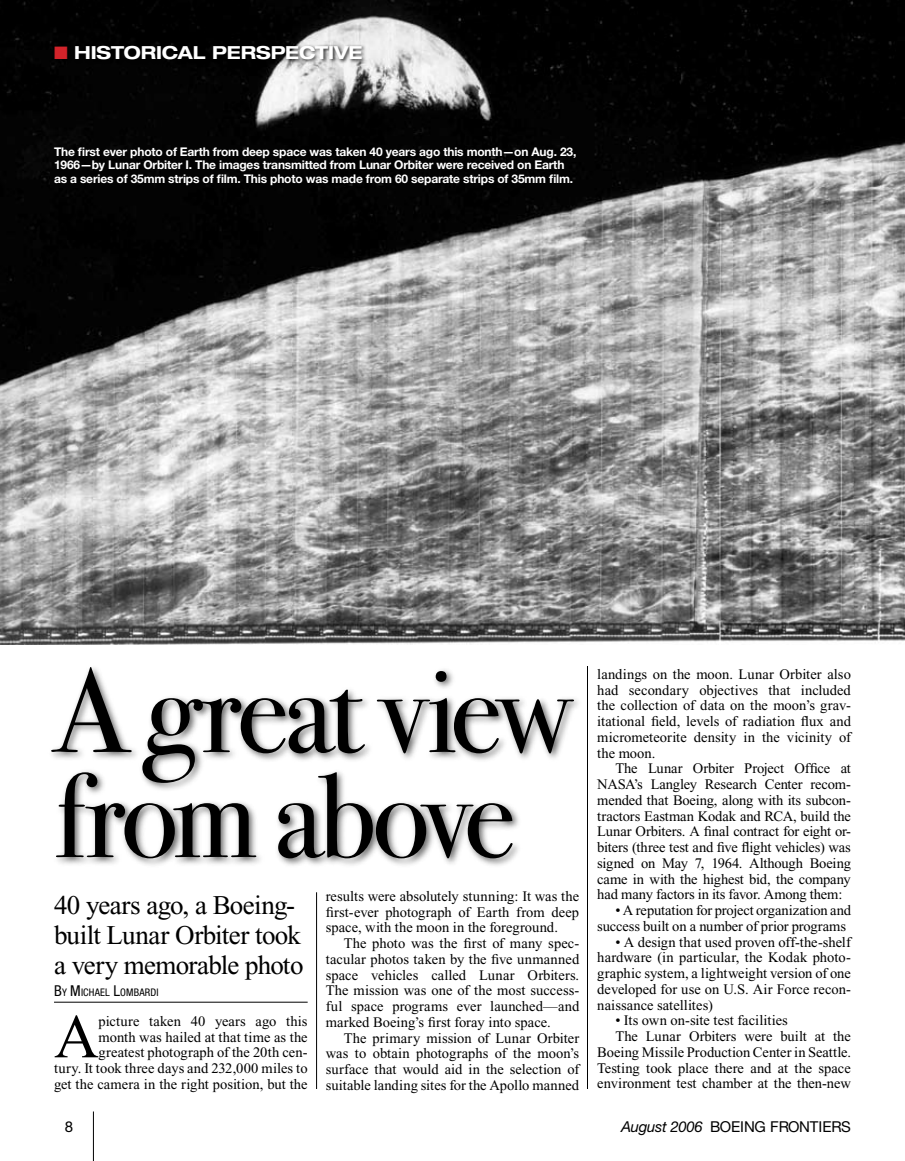
<style>
.page{position:relative;width:905px;height:1161px;background:#fff}
.page>*{position:absolute;margin:0;border:0;box-sizing:border-box;transform-origin:0 0}
.t1{font:120px/105px "Bodoni Sev ITC";letter-spacing:-.035em;color:#000}
.t2{font:62.1px "Times New Roman";color:#000}
.t3{font:27px/30px "Times New Roman";letter-spacing:-.025em;color:#000}
.t4{font:700 expanded 18px "Helvetica Neue";letter-spacing:-.005em;color:#fff}
.t5{font:15px "Helvetica Neue";color:#000}
.t6{font:14.55px/15.8px "Times New Roman";color:#000;text-align:justify}
.t7{font:700 12px/13.5px "Helvetica Neue";letter-spacing:-.015em;color:#fff}
.t8{font:condensed 10.5px "Helvetica Neue";letter-spacing:.01em;color:#000}
.s1{color:#d2232a}
.s2{font-size:15px}
.s3{font-style:italic}
</style>
<div class="page">
<hr style="left:93px;top:1112px;width:1px;height:49px;background:#000">
<img style="left:0;top:0;width:904px;height:645px">
<div style="left:52px;top:44px;width:314px;height:20px;background:#000;opacity:.75"></div>
<hr style="left:54px;top:1002px;width:254px;height:1px;background:#000">
<div style="left:47px;top:664px;width:536px;height:205px;background:#000;opacity:.6"></div>
<hr style="left:316px;top:892px;width:1px;height:197px;background:#000">
<hr style="left:587px;top:666px;width:1px;height:423px;background:#000">
<p class="t4" style="left:54px;top:41px;width:310px"><span class="s1">■</span> HISTORICAL PERSPECTIVE</p>
<p class="t7" style="left:54px;top:145px;width:524px">The first ever photo of Earth from deep space was taken 40 years ago this month—on Aug. 23,<br>1966—by Lunar Orbiter I. The images transmitted from Lunar Orbiter were received on Earth as a series of 35mm strips of film. This photo was made from 60 separate strips of 35mm film.</p>
<h1 class="t1" style="left:54px;top:659px;width:517px">A great view from above</h1>
<h3 class="t3" style="left:54px;top:890px;width:251px">40 years ago, a Boeing&shy;built Lunar Orbiter took a very memorable photo</h3>
<p class="t6" style="left:326px;top:888px;width:255px">results were absolutely stunning: It was the first-ever photograph of Earth from deep space, with the moon in the foreground.</p>
<p class="t6" style="left:326px;top:935px;width:255px;text-indent:18px">The photo was the first of many spec&shy;tacular photos taken by the five unmanned space vehicles called Lunar Orbiters.<br>The mission was one of the most success&shy;ful space programs ever launched—and marked Boeing’s first foray into space.</p>
<p class="t6" style="left:326px;top:1030px;width:255px;text-indent:18px">The primary mission of Lunar Orbiter was to obtain photographs of the moon’s surface that would aid in the selection of suitable landing sites for the Apollo manned</p>
<p class="t8" style="left:54px;top:986px;width:106px"><span class="s2">B</span>Y <span class="s2">M</span>ICHAEL <span class="s2">L</span>OMBARDI</p>
<h2 class="t2" style="left:54px;top:1003px;width:46px">A</h2>
<p class="t6" style="left:54px;top:1013px;width:255px;text-align:right">picture taken 40 years ago this<br>month was hailed at that time as the greatest photograph of the 20th cen-<br>tury. It took three days and 232,000 miles to get the camera in the right position, but the</p>
<p class="t6" style="left:597px;top:666px;width:255px">landings on the moon. Lunar Orbiter also had secondary objectives that included the collection of data on the moon’s grav&shy;itational field, levels of radiation flux and micrometeorite density in the vicinity of the moon.</p>
<p class="t6" style="left:597px;top:761px;width:255px;text-indent:18px">The Lunar Orbiter Project Office at NASA’s Langley Research Center recom&shy;mended that Boeing, along with its subcon&shy;tractors Eastman Kodak and RCA, build the Lunar Orbiters. A final contract for eight or&shy;biters (three test and five flight vehicles) was signed on May 7, 1964. Although Boeing came in with the highest bid, the company had many factors in its favor. Among them:</p>
<p class="t6" style="left:597px;top:902px;width:255px;text-indent:18px">• A reputation for project organization and success built on a number of prior programs</p>
<p class="t6" style="left:597px;top:934px;width:255px;text-indent:18px">• A design that used proven off-the-shelf hardware (in particular, the Kodak photo&shy;graphic system, a lightweight version of one developed for use on U.S. Air Force recon&shy;naissance satellites)</p>
<p class="t6" style="left:615px;top:1013px;width:174px">• Its own on-site test facilities</p>
<p class="t6" style="left:615px;top:1028px;width:237px">The Lunar Orbiters were built at the</p>
<p class="t6" style="left:597px;top:1044px;width:255px">Boeing Missile Production Center in Seattle.</p>
<p class="t6" style="left:597px;top:1060px;width:255px">Testing took place there and at the space</p>
<p class="t6" style="left:597px;top:1076px;width:255px">environment test chamber at the then-new</p>
<p class="t5" style="left:621px;top:1118px;width:231px"><span class="s3">August 2006</span> BOEING FRONTIERS</p>
</div>
